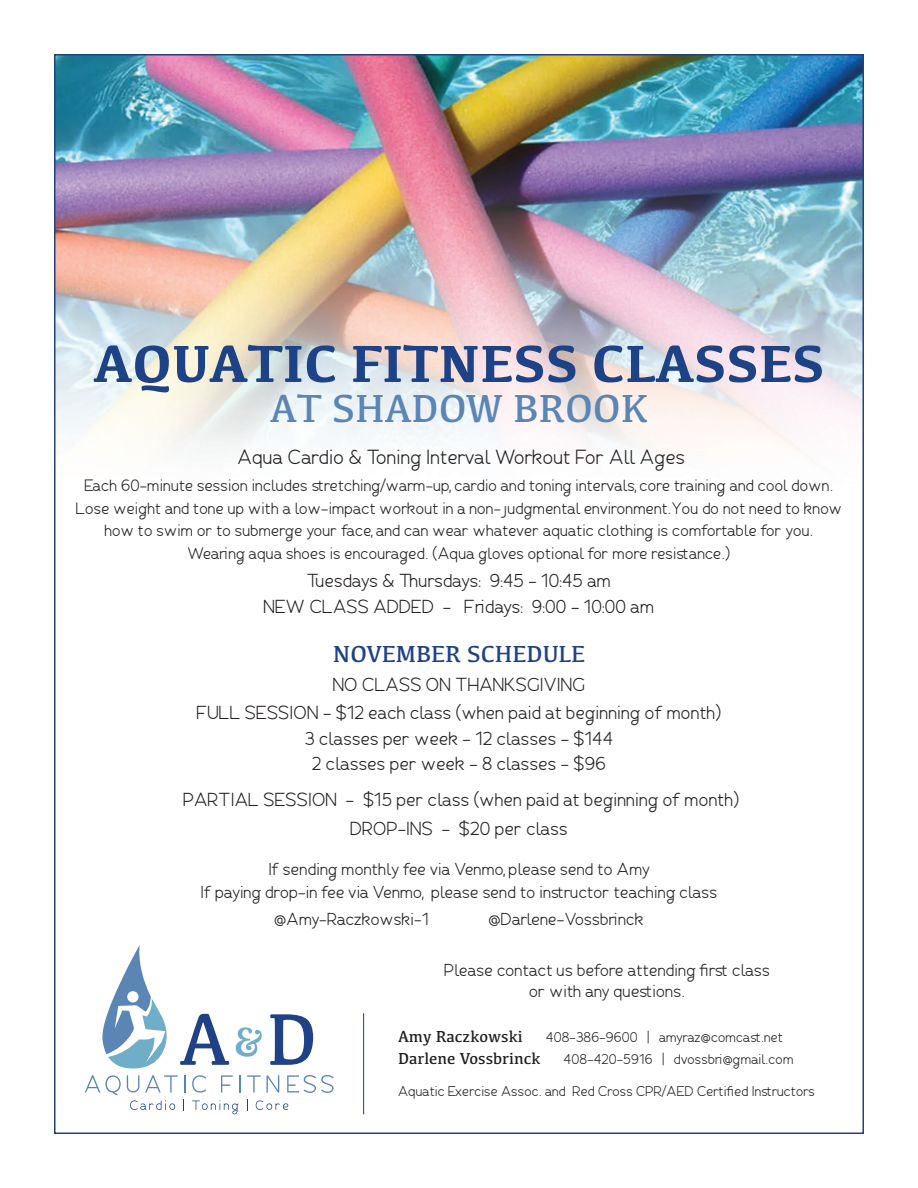
<style>
.page{position:relative;width:918px;height:1188px;background:#fff}
.page>*{position:absolute;margin:0;border:0;box-sizing:border-box;transform-origin:0 0}
.t1{font:700 54px "Kefa";color:#1e4286}
.t2{font:40.5px "Kefa";color:#5b85b4}
.t3{font:24px "Kefa";color:#1e4286}
.t4{font:100 19.5px "Fibon Sans";color:#231f20}
.t5{font:100 18px/25.5px "Fibon Sans";color:#231f20;text-align:center}
.t6{font:100 16.5px/22.5px "Fibon Sans";color:#231f20;text-align:center}
.t7{font:16.5px "Kefa";color:#231f20}
.t8{font:100 15.75px/22.5px "Fibon Sans";color:#231f20;text-align:center}
.t9{font:100 13.5px "Fibon Sans";color:#231f20}
</style>
<div class="page">
<img style="left:57px;top:57px;width:804px;height:1058px">
<svg style="left:180px;top:1014px;width:49px;height:51px"></svg>
<svg style="left:236px;top:1027px;width:26px;height:30px"></svg>
<svg style="left:270px;top:1014px;width:43px;height:51px"></svg>
<svg style="left:85px;top:1075px;width:36px;height:20px"></svg>
<svg style="left:127px;top:1075px;width:12px;height:18px"></svg>
<svg style="left:145px;top:1075px;width:33px;height:18px"></svg>
<svg style="left:184px;top:1075px;width:2px;height:18px"></svg>
<svg style="left:192px;top:1075px;width:14px;height:18px"></svg>
<svg style="left:221px;top:1075px;width:12px;height:18px"></svg>
<svg style="left:239px;top:1075px;width:2px;height:18px"></svg>
<svg style="left:247px;top:1075px;width:14px;height:18px"></svg>
<svg style="left:267px;top:1075px;width:12px;height:18px"></svg>
<svg style="left:287px;top:1075px;width:47px;height:18px"></svg>
<svg style="left:130px;top:1100px;width:45px;height:10px"></svg>
<svg style="left:183px;top:1099px;width:1px;height:12px"></svg>
<svg style="left:192px;top:1100px;width:46px;height:14px"></svg>
<svg style="left:247px;top:1099px;width:1px;height:12px"></svg>
<svg style="left:256px;top:1100px;width:32px;height:10px"></svg>
<svg style="left:100px;top:945px;width:67px;height:124px"></svg>
<hr style="left:363px;top:1013px;width:1px;height:101px;background:#1e4286">
<h1 class="t1" style="left:93px;top:328px;width:733px">AQUATIC FITNESS CLASSES</h1>
<h2 class="t2" style="left:270px;top:384px;width:379px">AT SHADOW BROOK</h2>
<p class="t4" style="left:237px;top:444px;width:449px">Aqua Cardio &amp; Toning Interval Workout For All Ages</p>
<p class="t8" style="left:76px;top:475px;width:768px">Each 60-minute session includes stretching/warm-up, cardio and toning intervals, core training and cool down.<br>Lose weight and tone up with a low-impact workout in a non-judgmental environment.You do not need to know how to swim or to submerge your face, and can wear whatever aquatic clothing is comfortable for you.<br>Wearing aqua shoes is encouraged. (Aqua gloves optional for more resistance.)</p>
<p class="t5" style="left:264px;top:568px;width:392px">Tuesdays &amp; Thursdays: 9:45 - 10:45 am<br>NEW CLASS ADDED - Fridays: 9:00 - 10:00 am</p>
<h3 class="t3" style="left:333px;top:640px;width:254px">NOVEMBER SCHEDULE</h3>
<p class="t5" style="left:197px;top:670px;width:526px;line-height:28.5px">NO CLASS ON THANKSGIVING<br>FULL SESSION - $12 each class (when paid at beginning of month)</p>
<p class="t5" style="left:305px;top:726px;width:310px">3 classes per week - 12 classes - $144<br>2 classes per week - 8 classes - $96</p>
<p class="t5" style="left:183px;top:786px;width:558px;line-height:28.5px">PARTIAL SESSION - $15 per class (when paid at beginning of month)<br>DROP-INS - $20 per class</p>
<p class="t6" style="left:201px;top:858px;width:518px">If sending monthly fee via Venmo, please send to Amy<br>If paying drop-in fee via Venmo, please send to instructor teaching class</p>
<p class="t6" style="left:274px;top:908px;width:156px">@Amy-Raczkowski-1</p>
<p class="t6" style="left:489px;top:908px;width:157px">@Darlene-Vossbrinck</p>
<p class="t6" style="left:444px;top:959px;width:327px;line-height:21px">Please contact us before attending first class or with any questions.</p>
<p class="t7" style="left:398px;top:1026px;width:126px">Amy Raczkowski</p>
<p class="t9" style="left:546px;top:1028px;width:239px">408-386-9600 | amyraz@comcast.net</p>
<p class="t7" style="left:398px;top:1048px;width:144px">Darlene Vossbrinck</p>
<p class="t9" style="left:564px;top:1049px;width:232px">408-420-5916 | dvossbri@gmail.com</p>
<p class="t9" style="left:398px;top:1082px;width:418px">Aquatic Exercise Assoc. and Red Cross CPR/AED Certified Instructors</p>
</div>
